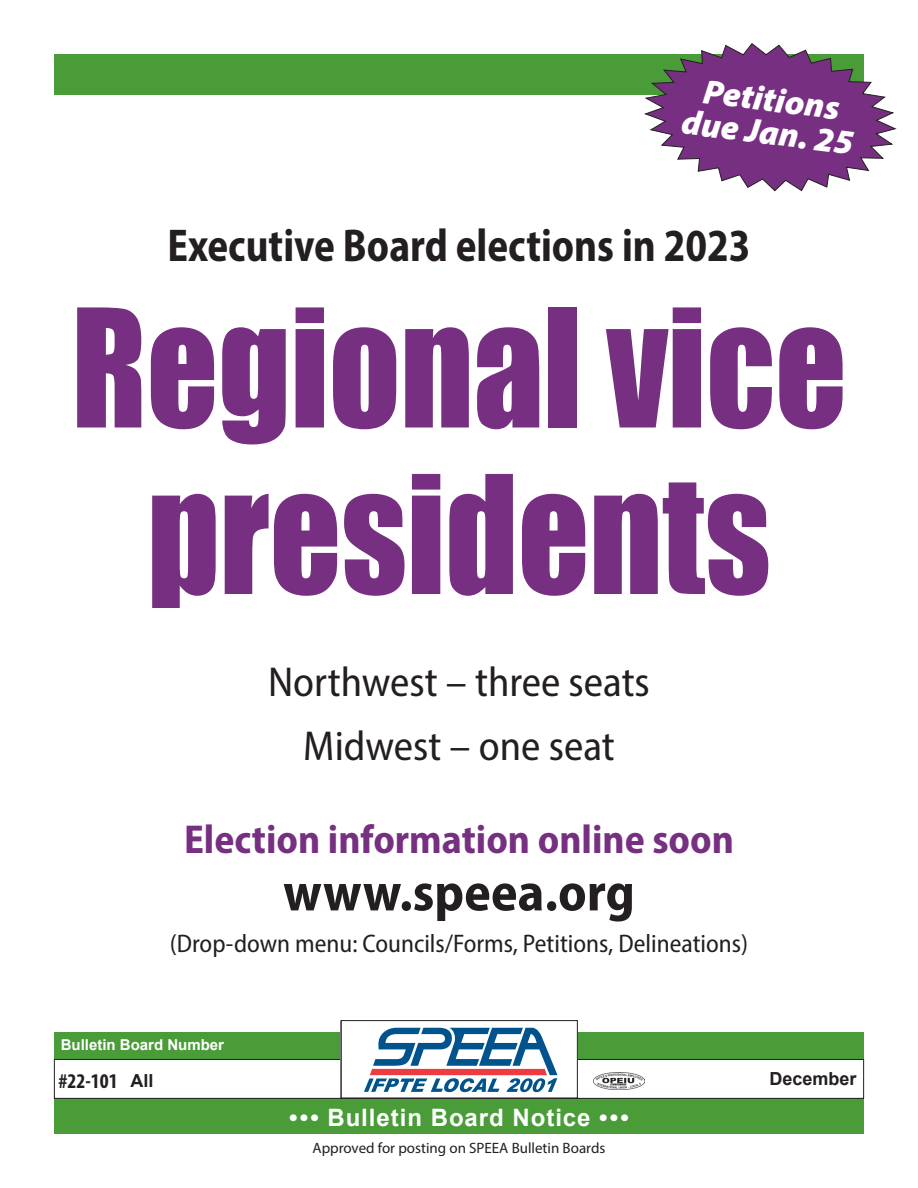
<style>
.page{position:relative;width:918px;height:1188px;background:#fff}
.page>*{position:absolute;margin:0;border:0;box-sizing:border-box;transform-origin:0 0}
.List_Paragraph{font:151.8px/166.5px "Impact";color:#772f81;text-align:center;scale:.92 1}
.t1{font:700 semi-condensed 54px "Myriad Pro";color:#231f20}
.List_Paragraph-2{font:700 semi-condensed 46.2px "Myriad Pro";color:#231f20;scale:.91 1}
.t2{font:semi-condensed 42px "Myriad Pro";color:#231f20}
.t3{font:700 semi-condensed 40.5px "Myriad Pro";color:#772f81}
.t4{font:italic 900 34.5px/33px "Myriad Pro";color:#fff;text-align:center}
.t5{font:semi-condensed 25.5px "Myriad Pro";color:#231f20}
.t6{font:700 24px "Arial";letter-spacing:.04em;color:#fff}
.t7{font:700 condensed 21px "Myriad Pro";color:#231f20}
.t8{font:700 18px "Arial";color:#231f20}
.t9{font:15px "Myriad Pro";color:#231f20}
.t10{font:700 15px "Arial";color:#fff}
</style>
<div class="page">
<div style="left:54px;top:1033px;width:810px;height:101px;background:#4a9c39"></div>
<div style="left:54px;top:1059px;width:810px;height:39px;background:#fff"></div>
<div style="left:54px;top:1059px;width:810px;height:40px;border:1px solid #231f20"></div>
<div style="left:54px;top:54px;width:810px;height:40px;background:#4a9c39"></div>
<img style="left:594px;top:1073px;width:50px;height:17px">
<div style="left:341px;top:1021px;width:236px;height:77px;background:#fff"></div>
<div style="left:341px;top:1020px;width:237px;height:78px;border:1px solid #231f20"></div>
<svg style="left:364px;top:1028px;width:194px;height:64px"></svg>
<svg style="left:643px;top:43px;width:254px;height:149px"></svg>
<p class="t4" style="left:688px;top:71px;width:174px;rotate:7deg">Petitions due Jan. 25</p>
<p class="List_Paragraph-2" style="left:167px;top:216px;width:642px">Executive Board elections in 2023</p>
<p class="List_Paragraph" style="left:71px;top:281px;width:844px">Regional vice presidents</p>
<p class="t2" style="left:268px;top:657px;width:383px">Northwest – three seats</p>
<p class="t2" style="left:303px;top:720px;width:313px">Midwest – one seat</p>
<p class="t3" style="left:184px;top:814px;width:551px">Election information online soon</p>
<p class="t1" style="left:283px;top:858px;width:353px">www.speea.org</p>
<p class="t5" style="left:170px;top:928px;width:580px">(Drop-down menu: Councils/Forms, Petitions, Delineations)</p>
<p class="t10" style="left:61px;top:1035px;width:165px">Bulletin Board Number</p>
<p class="t8" style="left:130px;top:1068px;width:25px">All</p>
<p class="t7" style="left:59px;top:1067px;width:61px">#22-101</p>
<p class="t8" style="left:769px;top:1066px;width:89px">December</p>
<p class="t6" style="left:289px;top:1101px;width:341px">••• Bulletin Board Notice •••</p>
<p class="t9" style="left:313px;top:1138px;width:294px">Approved for posting on SPEEA Bulletin Boards</p>
</div>
